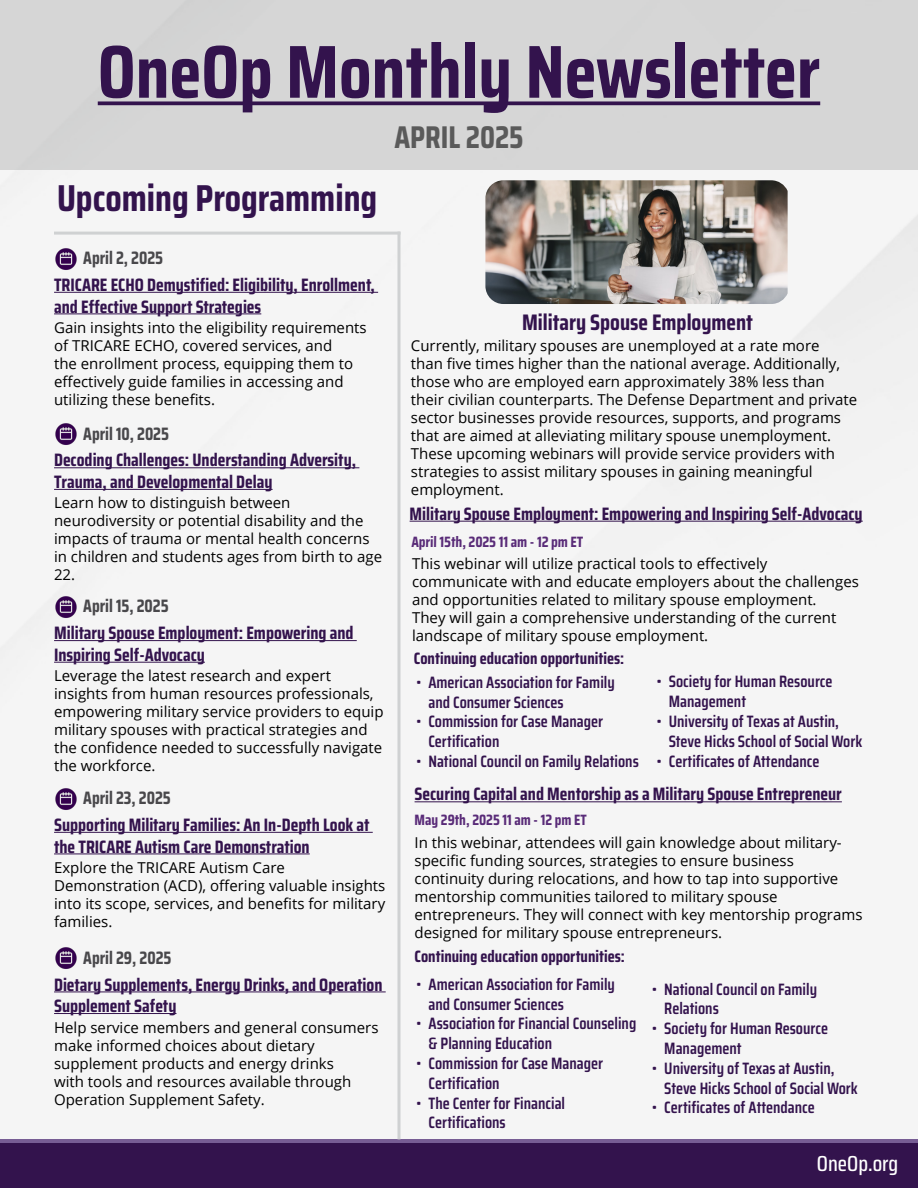
<style>
.page{position:relative;width:918px;height:1188px;background:#fff}
.page>*{position:absolute;margin:0;border:0;box-sizing:border-box;transform-origin:0 0}
.t1{font:700 75px "Saira Condensed";color:#33134d}
.t2{font:700 37.5px "Saira Condensed";color:#33134d}
.t3{font:700 31.5px "Saira Condensed";color:#5a5a5a}
.t4{font:700 22.5px "Saira Condensed";color:#33134d}
.t5{font:500 21.75px "Saira Condensed";color:#fff}
.t6{font:700 18px/21.6px "Saira Condensed";color:#33134d}
.t7{font:700 18px "Saira Condensed";color:#49484b}
.t8{font:600 16.5px/19.8px "Saira Condensed";color:#33134d}
.t9{font:700 16.5px "Saira Condensed";color:#33134d}
.t10{font:15px/18px "Open Sans";color:#000}
.t11{font:700 15px "Saira Condensed";color:#592b78}
</style>
<div class="page">
<svg style="left:0;top:1139px;width:918px;height:5px;background:#694e85"></svg>
<div style="left:0;top:0;width:918px;height:169px;background:#d6d6d6"></div>
<svg style="left:98px;top:101px;width:722px;height:4px;background:#45295c"></svg>
<div style="left:0;top:1144px;width:918px;height:44px;background:#33134d"></div>
<hr style="left:54px;top:232px;width:346px;height:3px;background:#cfd1d2">
<hr style="left:398px;top:232px;width:2px;height:907px;background:#cfd1d2">
<img style="left:54px;top:247px;width:24px;height:24px">
<hr style="left:54px;top:292px;width:324px;height:1px;background:#33134d">
<hr style="left:54px;top:313px;width:207px;height:1px;background:#33134d">
<img style="left:54px;top:422px;width:24px;height:24px">
<hr style="left:54px;top:467px;width:305px;height:1px;background:#33134d">
<hr style="left:54px;top:489px;width:219px;height:1px;background:#33134d">
<img style="left:54px;top:595px;width:24px;height:24px">
<hr style="left:54px;top:640px;width:303px;height:1px;background:#33134d">
<hr style="left:54px;top:662px;width:151px;height:1px;background:#33134d">
<img style="left:54px;top:787px;width:24px;height:24px">
<hr style="left:54px;top:832px;width:319px;height:1px;background:#33134d">
<hr style="left:54px;top:853px;width:256px;height:1px;background:#33134d">
<img style="left:54px;top:946px;width:24px;height:24px">
<hr style="left:54px;top:991px;width:332px;height:1px;background:#33134d">
<hr style="left:54px;top:1013px;width:123px;height:1px;background:#33134d">
<hr style="left:410px;top:521px;width:453px;height:1px;background:#33134d">
<hr style="left:415px;top:801px;width:427px;height:1px;background:#33134d">
<img style="left:485px;top:180px;width:303px;height:124px">
<h1 class="t1" style="left:98px;top:14px;width:724px">OneOp Monthly Newsletter</h1>
<h2 class="t3" style="left:394px;top:113px;width:131px">APRIL 2025</h2>
<h2 class="t2" style="left:57px;top:170px;width:322px">Upcoming Programming</h2>
<h3 class="t7" style="left:83px;top:244px;width:81px">April 2, 2025</h3>
<h4 class="t6" style="left:54px;top:274px;width:322px">TRICARE ECHO Demystified: Eligibility, Enrollment, and Effective Support Strategies</h4>
<p class="t10" style="left:54px;top:318px;width:314px">Gain insights into the eligibility requirements of TRICARE ECHO, covered services, and<br>the enrollment process, equipping them to effectively guide families in accessing and utilizing these benefits.</p>
<h3 class="t7" style="left:83px;top:420px;width:87px">April 10, 2025</h3>
<h4 class="t6" style="left:54px;top:449px;width:304px">Decoding Challenges: Understanding Adversity,<br>Trauma, and Developmental Delay</h4>
<p class="t10" style="left:54px;top:493px;width:330px">Learn how to distinguish between neurodiversity or potential disability and the impacts of trauma or mental health concerns in children and students ages from birth to age 22.</p>
<h3 class="t7" style="left:83px;top:592px;width:87px">April 15, 2025</h3>
<h4 class="t6" style="left:54px;top:622px;width:301px">Military Spouse Employment: Empowering and<br>Inspiring Self-Advocacy</h4>
<p class="t10" style="left:54px;top:666px;width:331px">Leverage the latest research and expert insights from human resources professionals, empowering military service providers to equip military spouses with practical strategies and the confidence needed to successfully navigate the workforce.</p>
<h3 class="t7" style="left:83px;top:784px;width:89px">April 23, 2025</h3>
<h4 class="t6" style="left:54px;top:814px;width:317px">Supporting Military Families: An In-Depth Look at the TRICARE Autism Care Demonstration</h4>
<p class="t10" style="left:54px;top:858px;width:232px">Explore the TRICARE Autism Care</p>
<p class="t10" style="left:54px;top:876px;width:333px;text-align:justify">Demonstration (ACD), offering valuable insights into its scope, services, and benefits for military families.</p>
<h3 class="t7" style="left:83px;top:944px;width:90px">April 29, 2025</h3>
<h4 class="t6" style="left:54px;top:973px;width:330px">Dietary Supplements, Energy Drinks, and Operation<br>Supplement Safety</h4>
<p class="t10" style="left:54px;top:1018px;width:326px">Help service members and general consumers make informed choices about dietary supplement products and energy drinks<br>with tools and resources available through Operation Supplement Safety.</p>
<h3 class="t4" style="left:522px;top:305px;width:232px">Military Spouse Employment</h3>
<p class="t10" style="left:411px;top:336px;width:448px">Currently, military spouses are unemployed at a rate more<br>than five times higher than the national average. Additionally, those who are employed earn approximately 38% less than their civilian counterparts. The Defense Department and private sector businesses provide resources, supports, and programs that are aimed at alleviating military spouse unemployment.<br>These upcoming webinars will provide service providers with strategies to assist military spouses in gaining meaningful employment.</p>
<h4 class="t6" style="left:410px;top:503px;width:455px">Military Spouse Employment: Empowering and Inspiring Self-Advocacy</h4>
<h5 class="t11" style="left:411px;top:531px;width:174px">April 15th, 2025 11 am - 12 pm ET</h5>
<p class="t10" style="left:412px;top:554px;width:448px">This webinar will utilize practical tools to effectively communicate with and educate employers about the challenges and opportunities related to military spouse employment.<br>They will gain a comprehensive understanding of the current landscape of military spouse employment.</p>
<h5 class="t9" style="left:414px;top:645px;width:212px">Continuing education opportunities:</h5>
<p class="t8" style="left:428px;top:672px;width:188px;text-indent:-12px">• American Association for Family and Consumer Sciences</p>
<p class="t8" style="left:428px;top:711px;width:176px;text-indent:-12px">• Commission for Case Manager<br>Certification</p>
<p class="t8" style="left:416px;top:751px;width:224px">• National Council on Family Relations</p>
<p class="t8" style="left:669px;top:672px;width:165px;text-indent:-12px">• Society for Human Resource<br>Management</p>
<p class="t8" style="left:669px;top:711px;width:195px;text-indent:-12px">• University of Texas at Austin,<br>Steve Hicks School of Social Work</p>
<p class="t8" style="left:657px;top:751px;width:164px">• Certificates of Attendance</p>
<h4 class="t6" style="left:415px;top:783px;width:429px">Securing Capital and Mentorship as a Military Spouse Entrepreneur</h4>
<h4 class="t11" style="left:415px;top:809px;width:174px">May 29th, 2025 11 am - 12 pm ET</h4>
<p class="t10" style="left:415px;top:833px;width:449px">In this webinar, attendees will gain knowledge about military&shy;specific funding sources, strategies to ensure business continuity during relocations, and how to tap into supportive mentorship communities tailored to military spouse entrepreneurs. They will connect with key mentorship programs designed for military spouse entrepreneurs.</p>
<h5 class="t9" style="left:415px;top:944px;width:212px">Continuing education opportunities:</h5>
<p class="t8" style="left:429px;top:974px;width:188px;text-indent:-12px">• American Association for Family and Consumer Sciences</p>
<p class="t8" style="left:429px;top:1014px;width:209px;text-indent:-12px">• Association for Financial Counseling &amp; Planning Education</p>
<p class="t8" style="left:429px;top:1053px;width:176px;text-indent:-12px">• Commission for Case Manager<br>Certification</p>
<p class="t8" style="left:429px;top:1093px;width:138px;text-indent:-12px">• The Center for Financial<br>Certifications</p>
<p class="t8" style="left:664px;top:979px;width:154px;text-indent:-12px">• National Council on Family<br>Relations</p>
<p class="t8" style="left:664px;top:1018px;width:165px;text-indent:-12px">• Society for Human Resource<br>Management</p>
<p class="t8" style="left:664px;top:1058px;width:195px;text-indent:-12px">• University of Texas at Austin,<br>Steve Hicks School of Social Work</p>
<p class="t8" style="left:652px;top:1098px;width:164px">• Certificates of Attendance</p>
<h3 class="t5" style="left:817px;top:1148px;width:83px">OneOp.org</h3>
</div>
